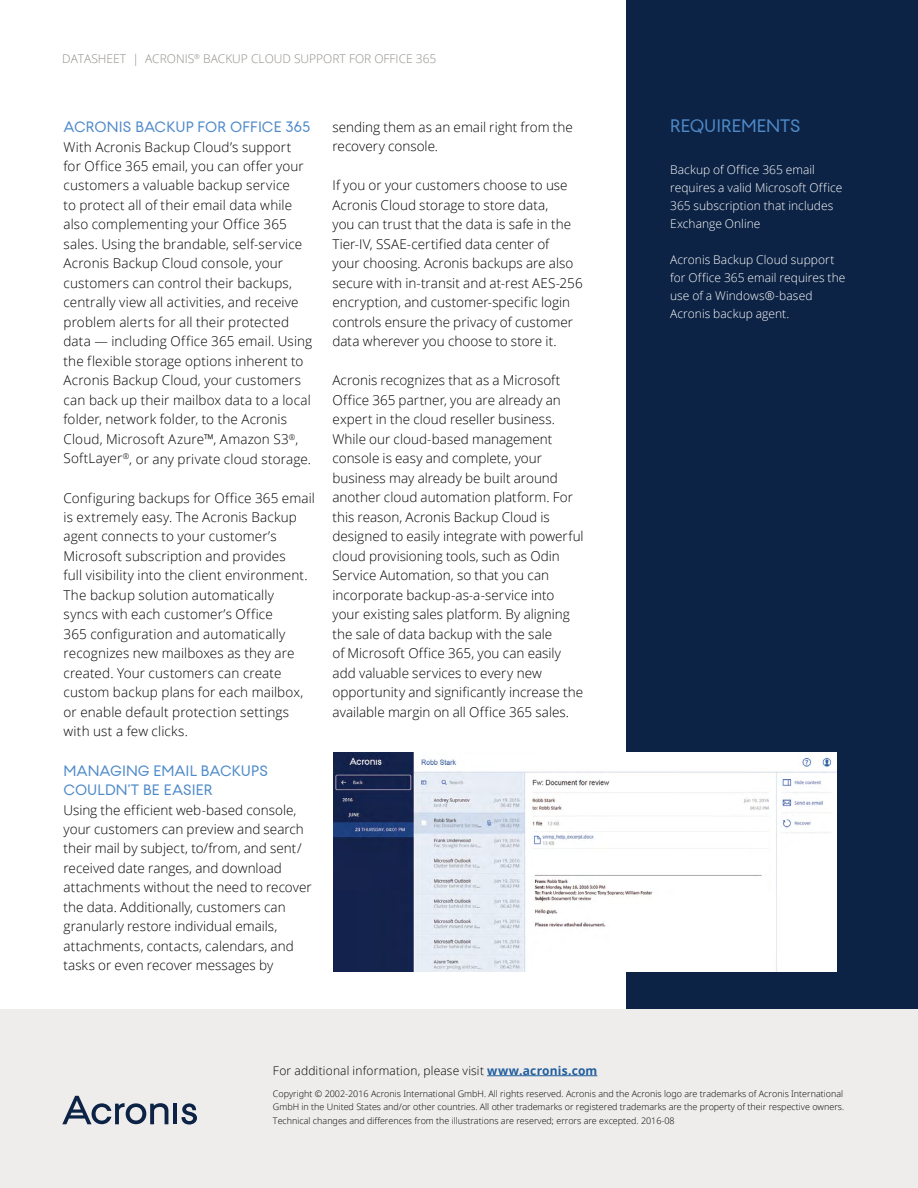
<style>
.page{position:relative;width:918px;height:1188px;background:#fff}
.page>*{position:absolute;margin:0;border:0;box-sizing:border-box;transform-origin:0 0}
.t1{font:18px "Acronis";letter-spacing:-.005em;color:#4e8ac9}
.t2{font:15px/19.5px "Acronis";letter-spacing:.01em;color:#4e8ac9}
.t3{font:300 13.5px/19.5px "Open Sans";letter-spacing:.005em;color:#000}
.t4{font:300 12px/18px "Open Sans";letter-spacing:.005em;color:#fff}
.t5{font:300 12px "Open Sans";letter-spacing:.015em;color:#000}
.t6{font:300 12px "Open Sans";color:#918e87}
.t7{font:300 9px/13.5px "Open Sans";color:#000;text-align:justify}
.s1{font-weight:700;color:#215e9e}
</style>
<div class="page">
<div style="left:627px;top:0;width:291px;height:1188px;background:#0d2345"></div>
<div style="left:0;top:1010px;width:918px;height:178px;background:#eeedec"></div>
<hr style="left:487px;top:1075px;width:110px;height:1px;background:#215e9e">
<hr style="left:173px;top:1104px;width:4px;height:20px;background:#0d2345">
<svg style="left:181px;top:1103px;width:16px;height:22px"></svg>
<svg style="left:62px;top:1096px;width:106px;height:28px"></svg>
<img style="left:334px;top:752px;width:503px;height:220px">
<p class="t6" style="left:62px;top:51px;width:376px">DATASHEET | ACRONIS<sup>®</sup> BACKUP CLOUD SUPPORT FOR OFFICE 365</p>
<p class="t2" style="left:64px;top:117px;width:248px">ACRONIS BACKUP FOR OFFICE 365</p>
<p class="t3" style="left:64px;top:136px;width:250px">With Acronis Backup Cloud’s support for Office 365 email, you can offer your customers a valuable backup service<br>to protect all of their email data while also complementing your Office 365 sales. Using the brandable, self-service Acronis Backup Cloud console, your customers can control their backups, centrally view all activities, and receive problem alerts for all their protected data — including Office 365 email. Using the flexible storage options inherent to Acronis Backup Cloud, your customers can back up their mailbox data to a local folder, network folder, to the Acronis Cloud, Microsoft Azure™, Amazon S3<sup>®</sup>, SoftLayer<sup>®</sup>, or any private cloud storage.</p>
<p class="t3" style="left:64px;top:487px;width:253px">Configuring backups for Office 365 email is extremely easy. The Acronis Backup agent connects to your customer’s Microsoft subscription and provides<br>full visibility into the client environment.<br>The backup solution automatically<br>syncs with each customer’s Office<br>365 configuration and automatically recognizes new mailboxes as they are created. Your customers can create custom backup plans for each mailbox, or enable default protection settings with ust a few clicks.</p>
<p class="t2" style="left:64px;top:761px;width:206px">MANAGING EMAIL BACKUPS<br>COULDN’T BE EASIER</p>
<p class="t3" style="left:64px;top:799px;width:250px">Using the efficient web-based console, your customers can preview and search their mail by subject, to/from, and sent/ received date ranges, and download attachments without the need to recover the data. Additionally, customers can granularly restore individual emails, attachments, contacts, calendars, and tasks or even recover messages by</p>
<p class="t3" style="left:333px;top:117px;width:242px">sending them as an email right from the recovery console.</p>
<p class="t3" style="left:333px;top:175px;width:252px">If you or your customers choose to use Acronis Cloud storage to store data,<br>you can trust that the data is safe in the Tier-IV, SSAE-certified data center of<br>your choosing. Acronis backups are also secure with in-transit and at-rest AES-256 encryption, and customer-specific login controls ensure the privacy of customer data wherever you choose to store it.</p>
<p class="t3" style="left:333px;top:370px;width:253px">Acronis recognizes that as a Microsoft Office 365 partner, you are already an expert in the cloud reseller business.<br>While our cloud-based management console is easy and complete, your business may already be built around another cloud automation platform. For this reason, Acronis Backup Cloud is designed to easily integrate with powerful cloud provisioning tools, such as Odin Service Automation, so that you can incorporate backup-as-a-service into your existing sales platform. By aligning the sale of data backup with the sale<br>of Microsoft Office 365, you can easily add valuable services to every new opportunity and significantly increase the available margin on all Office 365 sales.</p>
<h1 class="t1" style="left:670px;top:115px;width:132px">REQUIREMENTS</h1>
<p class="t4" style="left:670px;top:161px;width:174px">Backup of Office 365 email requires a valid Microsoft Office<br>365 subscription that includes<br>Exchange Online</p>
<p class="t4" style="left:670px;top:251px;width:177px">Acronis Backup Cloud support for Office 365 email requires the use of a Windows®-based<br>Acronis backup agent.</p>
<p class="t5" style="left:273px;top:1062px;width:326px">For additional information, please visit <span class="s1">www.acronis.com</span></p>
<p class="t7" style="left:273px;top:1087px;width:573px">Copyright © 2002-2016 Acronis International GmbH. All rights reserved. Acronis and the Acronis logo are trademarks of Acronis International GmbH in the United States and/or other countries. All other trademarks or registered trademarks are the property of their respective owners.<br>Technical changes and differences from the illustrations are reserved; errors are excepted. 2016-08</p>
<p class="t5" style="left:89px;top:1111px;width:398px">* Some limitations may apply. Refer to the <span class="s1">Online Help</span> for more details</p>
</div>
